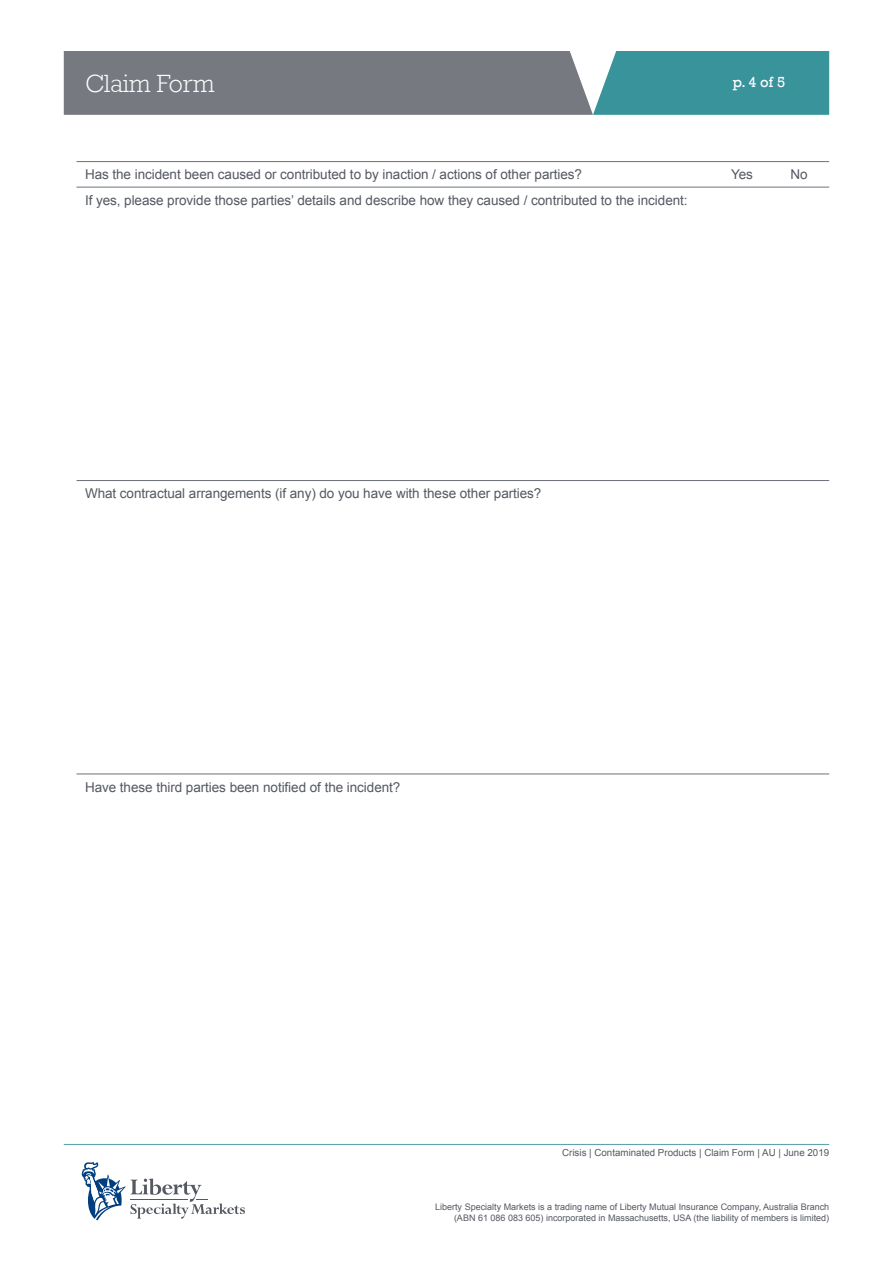
<style>
.page{position:relative;width:893px;height:1263px;background:#fff}
.page>*{position:absolute;margin:0;border:0;box-sizing:border-box;transform-origin:0 0}
.t1{font:300 25.5px "Rockwell Std";letter-spacing:-.005em;color:#fff}
.t2{font:15px "Rockwell";color:#fff}
.t3{font:13.5px "Arial";letter-spacing:-.005em;color:#545861}
.t4{font:9.75px "Arial";color:#545861}
.t5{font:9px/10.5px "Arial";color:#545861;text-align:right}
</style>
<div class="page">
<svg style="left:64px;top:51px;width:765px;height:64px;background:#68858c"></svg>
<hr style="left:64px;top:1144px;width:765px;height:1px;background:#5fa4ac">
<svg style="left:82px;top:1162px;width:163px;height:58px"></svg>
<hr style="left:77px;top:774px;width:752px;height:1px;background:#6e717a">
<hr style="left:77px;top:480px;width:752px;height:1px;background:#6e717a">
<hr style="left:77px;top:187px;width:752px;height:1px;background:#6e717a">
<hr style="left:77px;top:161px;width:752px;height:1px;background:#6e717a">
<h1 class="t1" style="left:85px;top:69px;width:131px">Claim Form</h1>
<p class="t2" style="left:733px;top:73px;width:54px">p. 4 of 5</p>
<p class="t3" style="left:85px;top:165px;width:499px">Has the incident been caused or contributed to by inaction / actions of other parties?</p>
<p class="t3" style="left:731px;top:165px;width:23px">Yes</p>
<p class="t3" style="left:791px;top:165px;width:19px">No</p>
<p class="t3" style="left:85px;top:191px;width:604px">If yes, please provide those parties’ details and describe how they caused / contributed to the incident:</p>
<p class="t3" style="left:85px;top:485px;width:458px">What contractual arrangements (if any) do you have with these other parties?</p>
<p class="t3" style="left:85px;top:778px;width:317px">Have these third parties been notified of the incident?</p>
<p class="t4" style="left:562px;top:1146px;width:268px">Crisis | Contaminated Products | Claim Form | AU | June 2019</p>
<p class="t5" style="left:435px;top:1202px;width:396px">Liberty Specialty Markets is a trading name of Liberty Mutual Insurance Company, Australia Branch (ABN 61 086 083 605) incorporated in Massachusetts, USA (the liability of members is limited)</p>
</div>
